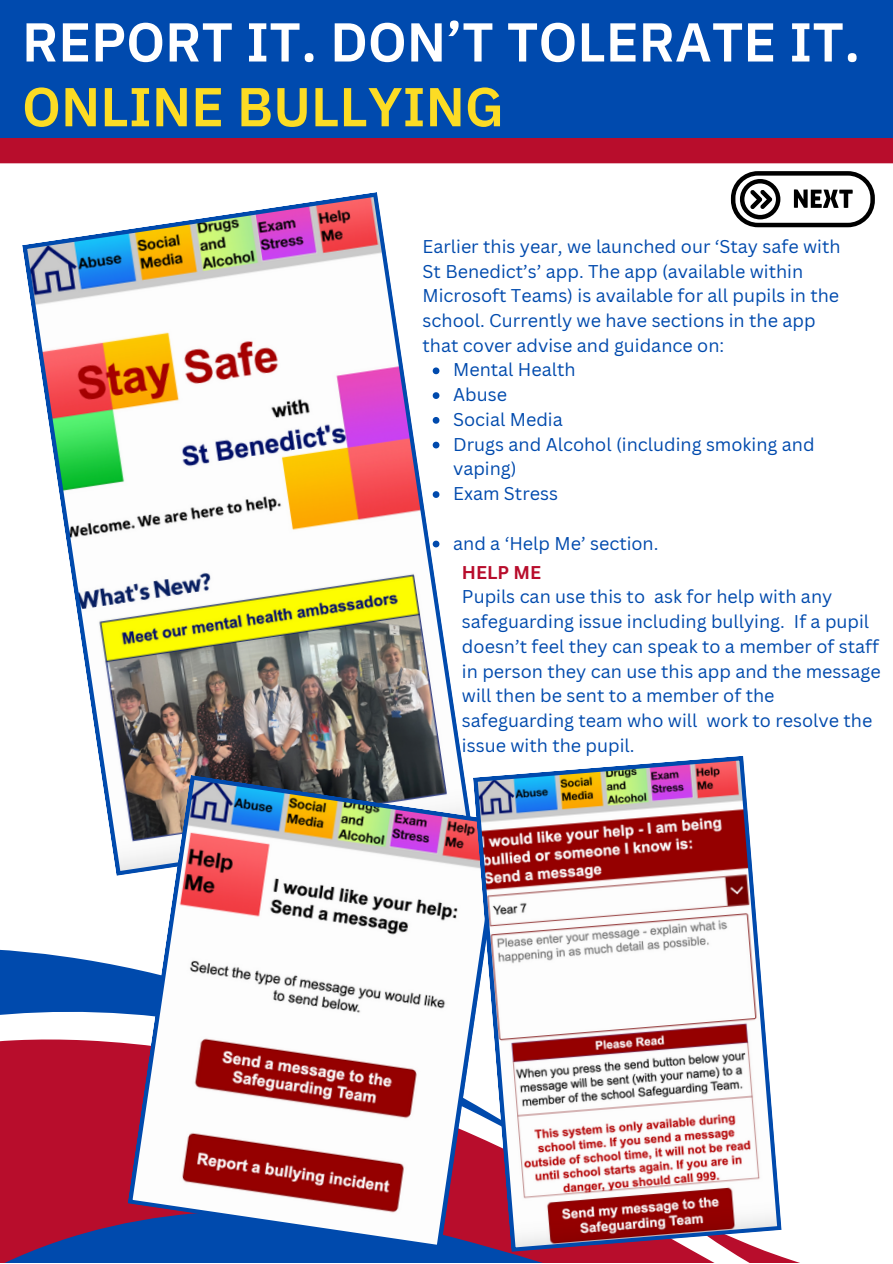
<style>
.page{position:relative;width:893px;height:1264px;background:#fff}
.page>*{position:absolute;margin:0;border:0;box-sizing:border-box;transform-origin:0 0}
.t1{font:600 54.6px "IBM Plex Sans Thai";color:#fff}
.t2{font:600 54.6px "IBM Plex Sans Thai";color:#fcdc24}
.t3{font:18px/24.8px "Canva Sans";color:#004aad}
.t4{font:700 18px "Canva Sans";color:#b80d2c}
</style>
<div class="page">
<svg style="left:0;top:949px;width:127px;height:32px;fill:#004aad"></svg>
<svg style="left:0;top:981px;width:797px;height:281px;fill:#b80d2c"></svg>
<div style="left:0;top:138px;width:892px;height:25px;background:#b80d2c"></div>
<div style="left:0;top:0;width:892px;height:138px;background:#004aae"></div>
<img style="left:22px;top:192px;width:443px;height:683px">
<svg style="left:127px;top:775px;width:346px;height:474px"></svg>
<svg style="left:473px;top:756px;width:308px;height:495px"></svg>
<svg style="left:432px;top:367px;width:7px;height:7px"></svg>
<svg style="left:432px;top:392px;width:7px;height:7px"></svg>
<svg style="left:432px;top:417px;width:7px;height:6px"></svg>
<svg style="left:432px;top:441px;width:7px;height:7px"></svg>
<svg style="left:432px;top:491px;width:7px;height:7px"></svg>
<svg style="left:432px;top:540px;width:7px;height:7px"></svg>
<svg style="left:730px;top:171px;width:144px;height:56px"></svg>
<p class="t1" style="left:22px;top:11px;width:839px">REPORT IT. DON’T TOLERATE IT.</p>
<p class="t2" style="left:22px;top:75px;width:483px">ONLINE BULLYING</p>
<p class="t3" style="left:422px;top:233px;width:419px">Earlier this year, we launched our ‘Stay safe with St Benedict’s’ app. The app (available within Microsoft Teams) is available for all pupils in the school. Currently we have sections in the app that cover advise and guidance on:</p>
<p class="t3" style="left:453px;top:357px;width:124px">Mental Health</p>
<p class="t3" style="left:453px;top:382px;width:55px">Abuse</p>
<p class="t3" style="left:453px;top:406px;width:111px">Social Media</p>
<p class="t3" style="left:453px;top:431px;width:363px">Drugs and Alcohol (including smoking and vaping)</p>
<p class="t3" style="left:453px;top:481px;width:106px">Exam Stress</p>
<p class="t3" style="left:453px;top:530px;width:207px">and a ‘Help Me’ section.</p>
<p class="t4" style="left:462px;top:559px;width:81px">HELP ME</p>
<p class="t3" style="left:462px;top:584px;width:420px">Pupils can use this to ask for help with any safeguarding issue including bullying. If a pupil doesn’t feel they can speak to a member of staff in person they can use this app and the message will then be sent to a member of the safeguarding team who will work to resolve the issue with the pupil.</p>
</div>
